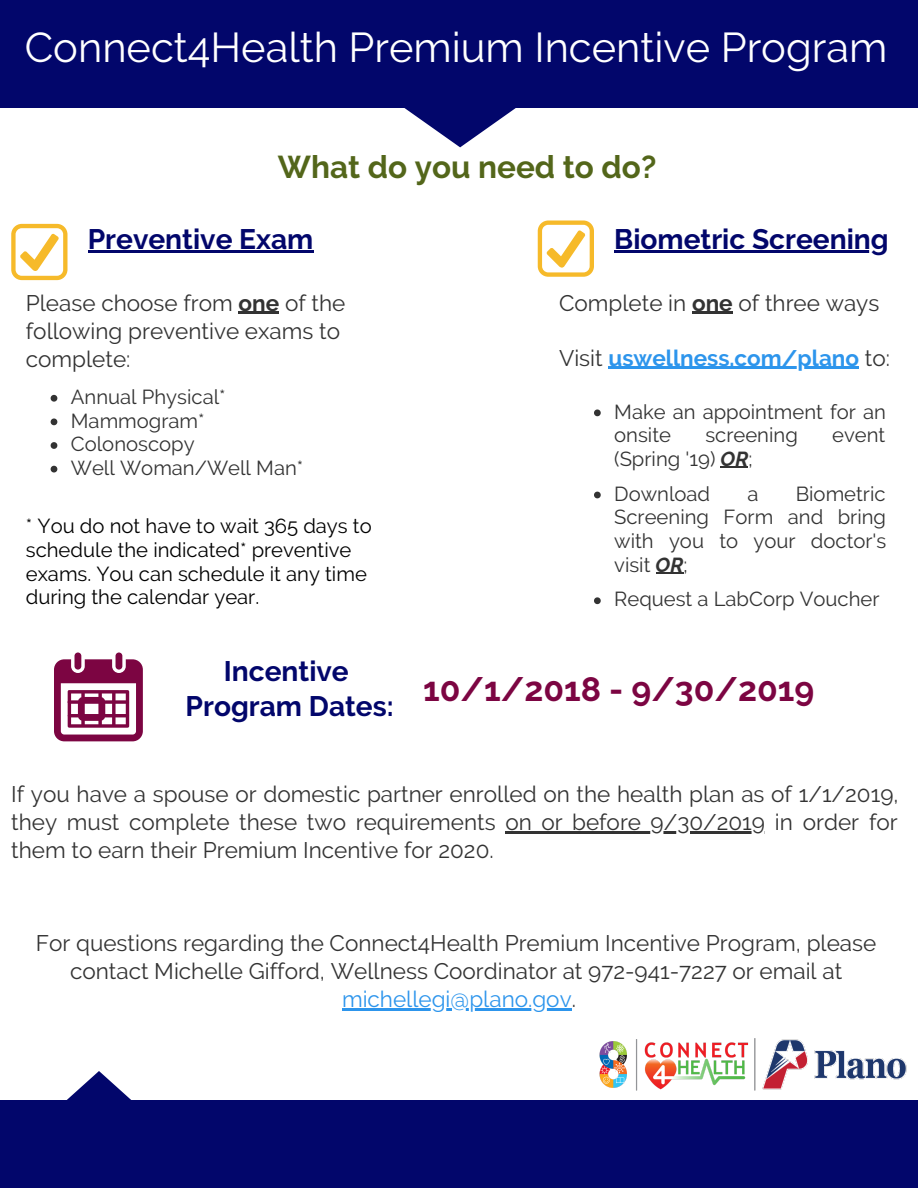
<style>
.page{position:relative;width:918px;height:1188px;background:#fff}
.page>*{position:absolute;margin:0;border:0;box-sizing:border-box;transform-origin:0 0}
.t1{font:41.7px "Raleway";color:#fff}
.t2{font:700 33.75px "Raleway";color:#7c0542}
.t3{font:700 31.5px "Raleway";color:#53661a}
.t4{font:700 28.2px/34.8px "Raleway";color:#02066b;text-align:center}
.t5{font:22.5px/28.2px "Raleway";color:#333}
.t6{font:700 22.5px "Raleway";color:#2d95ec}
.t7{font:20.25px/23.7px "Raleway";color:#333}
.t8{font:20.25px/23.7px "Raleway";color:#000}
.s1{font-weight:700}
.s2{font-weight:400;color:#333}
.s3{font-weight:700;font-style:italic}
.s4{color:#2d95ec}
</style>
<div class="page">
<div style="left:0;top:0;width:918px;height:108px;background:#02066b"></div>
<svg style="left:404px;top:108px;width:112px;height:39px"></svg>
<svg style="left:538px;top:220px;width:56px;height:57px"></svg>
<svg style="left:54px;top:652px;width:89px;height:89px"></svg>
<hr style="left:88px;top:251px;width:225px;height:2px;background:#02066b">
<hr style="left:614px;top:251px;width:275px;height:2px;background:#02066b">
<hr style="left:239px;top:312px;width:40px;height:2px;background:#333">
<svg style="left:51px;top:395px;width:6px;height:7px"></svg>
<svg style="left:51px;top:418px;width:6px;height:7px"></svg>
<svg style="left:51px;top:442px;width:6px;height:7px"></svg>
<svg style="left:51px;top:466px;width:6px;height:6px"></svg>
<hr style="left:692px;top:312px;width:41px;height:2px;background:#333">
<hr style="left:608px;top:367px;width:251px;height:2px;background:#2d95ec">
<svg style="left:594px;top:410px;width:7px;height:6px"></svg>
<svg style="left:721px;top:467px;width:27px;height:1px"></svg>
<svg style="left:594px;top:492px;width:7px;height:6px"></svg>
<svg style="left:656px;top:573px;width:27px;height:1px"></svg>
<svg style="left:594px;top:597px;width:7px;height:7px"></svg>
<hr style="left:505px;top:831px;width:260px;height:3px;background:#333">
<div style="left:0;top:1100px;width:918px;height:88px;background:#02066b"></div>
<svg style="left:67px;top:1071px;width:64px;height:29px"></svg>
<hr style="left:342px;top:1008px;width:230px;height:2px;background:#2d95ec">
<img style="left:599px;top:1038px;width:308px;height:53px">
<svg style="left:11px;top:224px;width:57px;height:56px"></svg>
<h1 class="t1" style="left:25px;top:23px;width:864px">Connect4Health Premium Incentive Program</h1>
<h3 class="t3" style="left:278px;top:149px;width:380px">What do you need to do?</h3>
<p class="t4" style="left:88px;top:221px;width:227px">Preventive Exam</p>
<p class="t4" style="left:614px;top:221px;width:276px">Biometric Screening</p>
<p class="t5" style="left:26px;top:288px;width:321px">Please choose from <span class="s1">one</span> of the following preventive exams to complete:</p>
<p class="t7" style="left:71px;top:385px;width:234px">Annual Physical*<br>Mammogram*<br>Colonoscopy<br>Well Woman/Well Man*</p>
<p class="t5" style="left:559px;top:288px;width:322px">Complete in <span class="s1">one</span> of three ways</p>
<p class="t6" style="left:559px;top:345px;width:332px"><span class="s2">Visit</span> uswellness.com/plano <span class="s2">to:</span></p>
<p class="t7" style="left:614px;top:399px;width:273px">Make an appointment for an onsite</p>
<p class="t7" style="left:705px;top:423px;width:94px">screening</p>
<p class="t7" style="left:832px;top:423px;width:55px">event</p>
<p class="t7" style="left:614px;top:441px;width:140px;line-height:34.8px">(Spring '19) <span class="s3">OR</span>;<br>Download</p>
<p class="t7" style="left:614px;top:482px;width:274px;text-align:justify;text-indent:181px">Biometric Screening Form and bring with you to your doctor's visit <span class="s3">OR</span>;</p>
<p class="t7" style="left:614px;top:587px;width:267px">Request a LabCorp Voucher</p>
<p class="t7" style="left:747px;top:482px;width:13px">a</p>
<p class="t8" style="left:26px;top:514px;width:347px">* You do not have to wait 365 days to schedule the indicated* preventive exams. You can schedule it any time during the calendar year.</p>
<p class="t4" style="left:186px;top:653px;width:210px">Incentive<br>Program Dates:</p>
<h2 class="t2" style="left:423px;top:670px;width:393px">10/1/2018 - 9/30/2019</h2>
<p class="t5" style="left:11px;top:780px;width:889px;text-align:justify">If you have a spouse or domestic partner enrolled on the health plan as of 1/1/2019, they must complete these two requirements on or before 9/30/2019 in order for them to earn their Premium Incentive for 2020.</p>
<p class="t5" style="left:36px;top:929px;width:842px;text-align:center">For questions regarding the Connect4Health Premium Incentive Program, please contact Michelle Gifford, Wellness Coordinator at 972-941-7227 or email at <span class="s4">michellegi@plano.gov</span>.</p>
</div>
